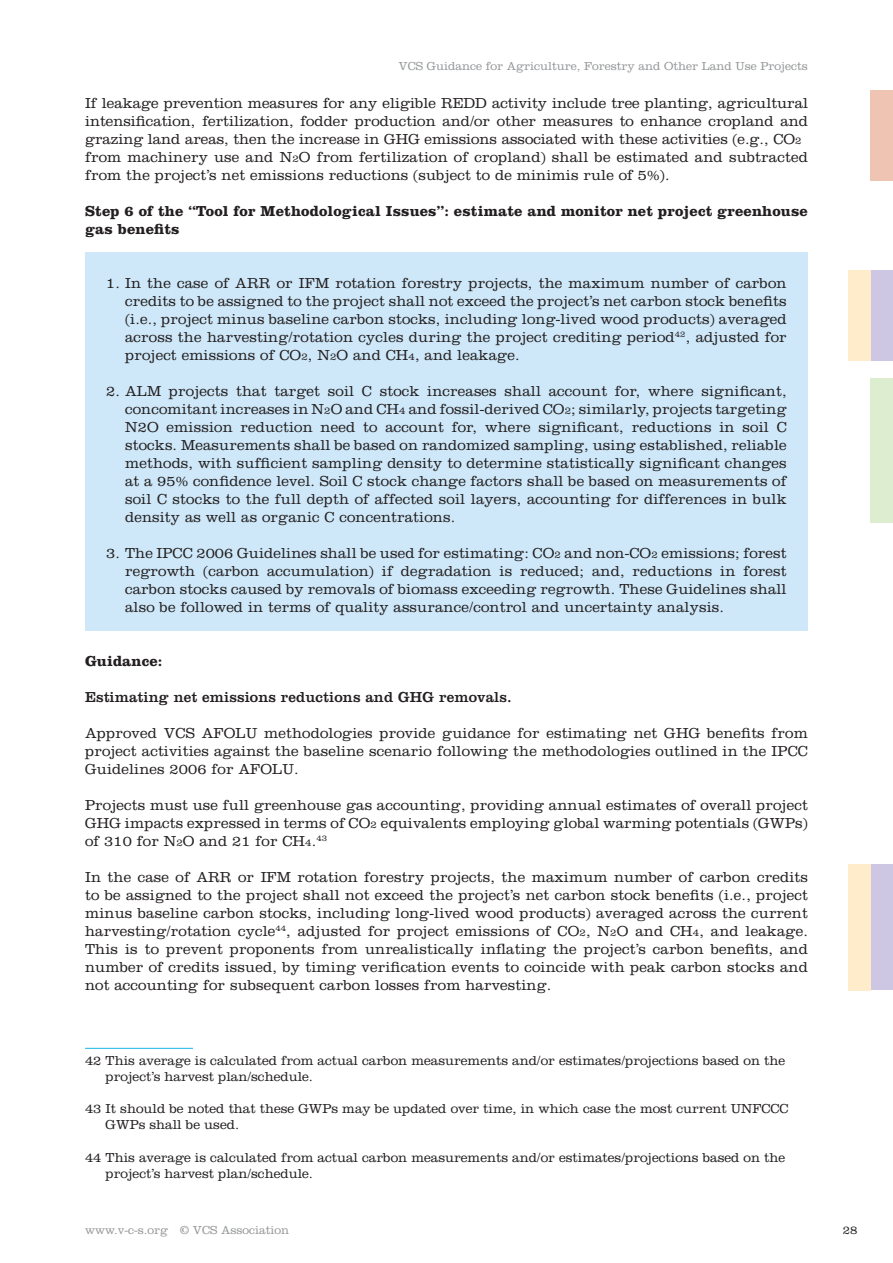
<style>
.page{position:relative;width:893px;height:1263px;background:#fff}
.page>*{position:absolute;margin:0;border:0;box-sizing:border-box;transform-origin:0 0}
.t1{font:300 15px/18px "Clarendon";letter-spacing:.01em;color:#231f20;text-align:justify}
.t2{font:700 15px/18px "Clarendon";letter-spacing:.01em;color:#231f20}
.t3{font:15px "Clarendon";letter-spacing:.01em;color:#231f20}
.t4{font:300 13.5px/16.2px "Clarendon";color:#231f20}
.t5{font:300 12px "Clarendon";color:#949698}
.t6{font:300 12px "Clarendon";color:#231f20}
.s1{font-size:10.5px}
.s2{font-weight:400}
</style>
<div class="page">
<div style="left:85px;top:252px;width:723px;height:378px;background:#cee8f9"></div>
<hr style="left:85px;top:1048px;width:108px;height:1px;background:#16b6eb">
<div style="left:870px;top:90px;width:23px;height:90px;background:#f0c4b3"></div>
<div style="left:870px;top:270px;width:23px;height:90px;background:#cec7e3"></div>
<div style="left:870px;top:864px;width:23px;height:126px;background:#cec7e3"></div>
<div style="left:870px;top:378px;width:23px;height:144px;background:#ddedd0"></div>
<div style="left:848px;top:270px;width:22px;height:90px;background:#ffeccb"></div>
<div style="left:848px;top:864px;width:22px;height:126px;background:#ffeccb"></div>
<p class="t5" style="left:399px;top:59px;width:411px">VCS Guidance for Agriculture, Forestry and Other Land Use Projects</p>
<p class="t1" style="left:85px;top:94px;width:724px;text-align:left">If leakage prevention measures for any eligible REDD activity include tree planting, agricultural intensification, fertilization, fodder production and/or other measures to enhance cropland and grazing land areas, then the increase in GHG emissions associated with these activities (e.g., CO<span class="s1">2 </span>from machinery use and N<span class="s1">2</span>O from fertilization of cropland) shall be estimated and subtracted from the project’s net emissions reductions (subject to de minimis rule of 5%).</p>
<p class="t2" style="left:85px;top:202px;width:724px">Step 6 of the “Tool for Methodological Issues”: estimate and monitor net project greenhouse gas benefits</p>
<p class="t1" style="left:125px;top:274px;width:663px;text-indent:-19px">1. In the case of ARR or IFM rotation forestry projects, the maximum number of carbon credits to be assigned to the project shall not exceed the project’s net carbon stock benefits (i.e., project minus baseline carbon stocks, including long-lived wood products) averaged across the harvesting/rotation cycles during the project crediting period<sup>42</sup>, adjusted for project emissions of CO<span class="s1">2</span>, N<span class="s1">2</span>O and CH<span class="s1">4</span>, and leakage.</p>
<p class="t1" style="left:125px;top:382px;width:663px;text-indent:-19px">2. ALM projects that target soil C stock increases shall account for, where significant, concomitant increases in N<span class="s1">2</span>O and CH<span class="s1">4</span> and fossil-derived CO<span class="s1">2</span>; similarly, projects targeting N2O emission reduction need to account for, where significant, reductions in soil C stocks. Measurements shall be based on randomized sampling, using established, reliable methods, with sufficient sampling density to determine statistically significant changes at a 95% confidence level. Soil C stock change factors shall be based on measurements of soil C stocks to the full depth of affected soil layers, accounting for differences in bulk density as well as organic C concentrations.</p>
<p class="t1" style="left:125px;top:544px;width:663px;text-indent:-19px">3. The IPCC 2006 Guidelines shall be used for estimating: CO<span class="s1">2</span> and non-CO<span class="s1">2</span> emissions; forest regrowth (carbon accumulation) if degradation is reduced; and, reductions in forest carbon stocks caused by removals of biomass exceeding regrowth. These Guidelines shall also be followed in terms of quality assurance/control and uncertainty analysis.</p>
<p class="t2" style="left:85px;top:652px;width:79px">Guidance:</p>
<p class="t3" style="left:85px;top:688px;width:428px">Estimating net emissions reductions and GHG removals.</p>
<p class="t1" style="left:85px;top:724px;width:724px">Approved VCS AFOLU methodologies provide guidance for estimating net GHG benefits from project activities against the baseline scenario following the methodologies outlined in the IPCC Guidelines 2006 for AFOLU.</p>
<p class="t1" style="left:85px;top:796px;width:724px">Projects must use full greenhouse gas accounting, providing annual estimates of overall project GHG impacts expressed in terms of CO<span class="s1">2</span> equivalents employing global warming potentials (GWPs) of 310 for N<span class="s1">2</span>O and 21 for CH<span class="s1">4</span>.<sup>43</sup></p>
<p class="t1" style="left:85px;top:868px;width:724px">In the case of ARR or IFM rotation forestry projects, the maximum number of carbon credits to be assigned to the project shall not exceed the project’s net carbon stock benefits (i.e., project minus baseline carbon stocks, including long-lived wood products) averaged across the current harvesting/rotation cycle<sup>44</sup>, adjusted for project emissions of CO<span class="s1">2</span>, N<span class="s1">2</span>O and CH<span class="s1">4</span>, and leakage.<br>This is to prevent proponents from unrealistically inflating the project’s carbon benefits, and number of credits issued, by timing verification events to coincide with peak carbon stocks and not accounting for subsequent carbon losses from harvesting.</p>
<p class="t4" style="left:106px;top:1052px;width:681px;text-indent:-21px">42 This average is calculated from actual carbon measurements and/or estimates/projections based on the project’s harvest plan/schedule.</p>
<p class="t4" style="left:106px;top:1100px;width:684px;text-indent:-21px">43 It should be noted that these GWPs may be updated over time, in which case the most current UNFCCC<br>GWPs shall be used.</p>
<p class="t4" style="left:106px;top:1149px;width:681px;text-indent:-21px">44 This average is calculated from actual carbon measurements and/or estimates/projections based on the project’s harvest plan/schedule.</p>
<p class="t5" style="left:85px;top:1223px;width:206px">www.v-c-s.org <span class="s2">©</span> VCS Association</p>
<p class="t6" style="left:843px;top:1223px;width:16px">28</p>
</div>
